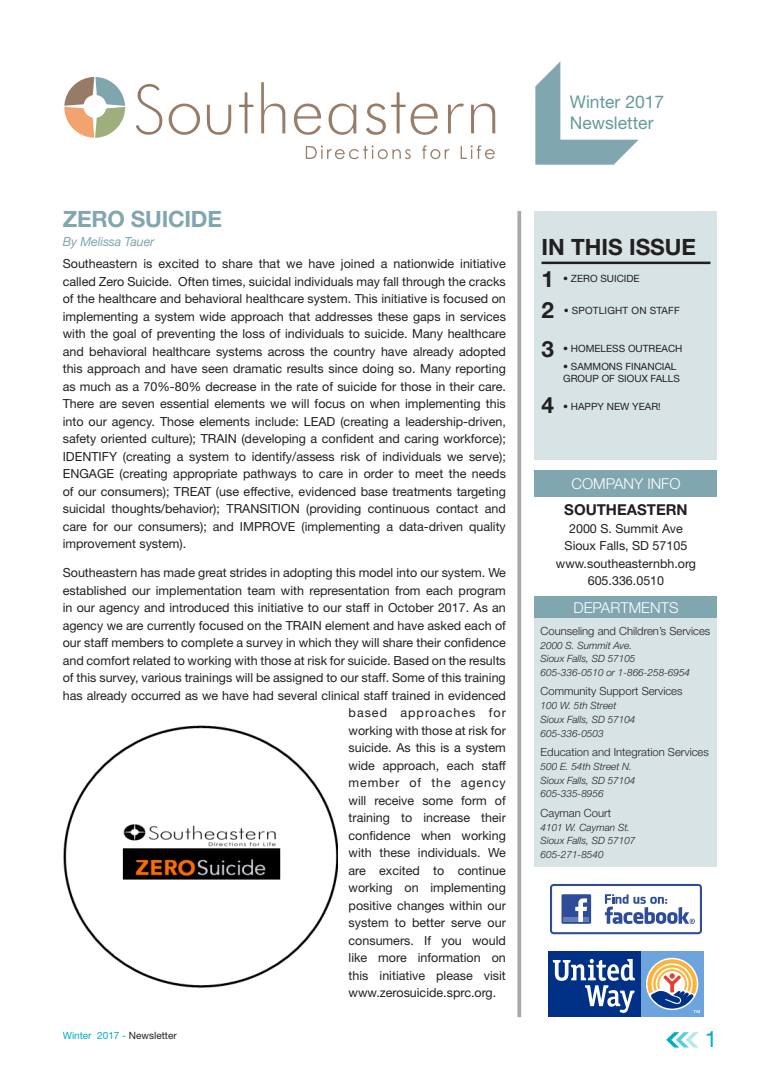
<style>
.page{position:relative;width:780px;height:1088px;background:#fff}
.page>*{position:absolute;margin:0;border:0;box-sizing:border-box;transform-origin:0 0}
.TOC_entry{font:700 22.5px "Helvetica Neue LT Std";color:#231f20}
._02_Article_Title{font:700 22.5px "Helvetica Neue LT Std";letter-spacing:-.01em;color:#80a6af}
.t1{font:22.5px "Helvetica Neue LT Std";color:#00acc8}
.t2{font:17.5px "Helvetica Neue LT Std";color:#699}
._09_Article_Name{font:300 15px "Helvetica Neue LT Std";color:#fff}
.edior{font:700 15px "Helvetica Neue LT Std";color:#231f20}
._05_body_text{font:12.5px/17.5px "Helvetica Neue LT Std";color:#231f20;text-align:justify}
.edior-2{font:12.5px "Helvetica Neue LT Std";color:#231f20}
._05_body_text-2{font:12.5px "Helvetica Neue LT Std";letter-spacing:.08em;color:#231f20}
._05_body_text-3{font:12.5px "Helvetica Neue LT Std";letter-spacing:.07em;color:#231f20}
._02_Article_Title-2{font:italic 12.5px "Helvetica Neue LT Std";letter-spacing:-.01em;color:#80a6af}
.edior-3{font:300 11.25px "Helvetica Neue LT Std";color:#231f20}
.edior-4{font:italic 300 10px "Helvetica Neue LT Std";color:#231f20}
.TOC_entry-2{font:10px/12px "Helvetica Neue LT Std";color:#231f20}
.t3{font:10px "Helvetica Neue LT Std";color:#00acc8}
.TOC_entry-3{font:10px "Helvetica Neue LT Std";letter-spacing:.02em;color:#231f20}
.s1{color:#231f20}
</style>
<div class="page">
<svg style="left:666px;top:1032px;width:32px;height:15px"></svg>
<svg style="left:535px;top:61px;width:103px;height:104px"></svg>
<svg style="left:64px;top:77px;width:61px;height:61px"></svg>
<svg style="left:261px;top:82px;width:24px;height:51px"></svg>
<svg style="left:293px;top:103px;width:28px;height:32px"></svg>
<svg style="left:328px;top:103px;width:28px;height:32px"></svg>
<svg style="left:169px;top:103px;width:31px;height:32px"></svg>
<svg style="left:136px;top:84px;width:27px;height:51px"></svg>
<svg style="left:471px;top:103px;width:24px;height:30px"></svg>
<svg style="left:207px;top:105px;width:24px;height:30px"></svg>
<svg style="left:366px;top:92px;width:72px;height:43px"></svg>
<svg style="left:239px;top:92px;width:14px;height:41px"></svg>
<svg style="left:448px;top:103px;width:16px;height:30px"></svg>
<svg style="left:422px;top:145px;width:27px;height:14px"></svg>
<svg style="left:460px;top:145px;width:35px;height:15px"></svg>
<svg style="left:306px;top:145px;width:105px;height:15px"></svg>
<div style="left:534px;top:470px;width:183px;height:27px;background:#80a6af"></div>
<div style="left:534px;top:618px;width:183px;height:248px;background:#d8e3e6"></div>
<div style="left:534px;top:596px;width:183px;height:22px;background:#80a6af"></div>
<svg style="left:517px;top:211px;width:4px;height:806px;fill:#a8a9ad"></svg>
<div style="left:534px;top:211px;width:183px;height:248px;background:#d8e3e6"></div>
<hr style="left:541px;top:262px;width:169px;height:2px;background:#231f20">
<div style="left:640px;top:951px;width:63px;height:66px;background:#6ea4dd"></div>
<div style="left:548px;top:951px;width:92px;height:66px;background:#003186"></div>
<svg style="left:647px;top:959px;width:52px;height:54px"></svg>
<svg style="left:552px;top:959px;width:83px;height:54px"></svg>
<svg style="left:550px;top:884px;width:152px;height:50px"></svg>
<img style="left:64px;top:725px;width:273px;height:263px">
<p class="_02_Article_Title" style="left:63px;top:205px;width:161px">ZERO SUICIDE</p>
<p class="_02_Article_Title-2" style="left:63px;top:234px;width:93px">By Melissa Tauer</p>
<p class="_05_body_text" style="left:63px;top:255px;width:444px">Southeastern is excited to share that we have joined a nationwide initiative called Zero Suicide. Often times, suicidal individuals may fall through the cracks of the healthcare and behavioral healthcare system. This initiative is focused on implementing a system wide approach that addresses these gaps in services with the goal of preventing the loss of individuals to suicide. Many healthcare and behavioral healthcare systems across the country have already adopted this approach and have seen dramatic results since doing so. Many reporting as much as a 70%-80% decrease in the rate of suicide for those in their care.<br>There are seven essential elements we will focus on when implementing this into our agency. Those elements include: LEAD (creating a leadership-driven, safety oriented culture); TRAIN (developing a confident and caring workforce); IDENTIFY (creating a system to identify/assess risk of individuals we serve); ENGAGE (creating appropriate pathways to care in order to meet the needs of our consumers); TREAT (use effective, evidenced base treatments targeting suicidal thoughts/behavior); TRANSITION (providing continuous contact and care for our consumers); and IMPROVE (implementing a data-driven quality improvement system).</p>
<p class="_05_body_text" style="left:63px;top:564px;width:444px">Southeastern has made great strides in adopting this model into our system. We</p>
<p class="_05_body_text" style="left:63px;top:581px;width:444px">established our implementation team with representation from each program</p>
<p class="_05_body_text" style="left:63px;top:599px;width:444px">in our agency and introduced this initiative to our staff in October 2017. As an</p>
<p class="_05_body_text" style="left:63px;top:616px;width:444px">agency we are currently focused on the TRAIN element and have asked each of</p>
<p class="_05_body_text" style="left:63px;top:634px;width:444px">our staff members to complete a survey in which they will share their confidence</p>
<p class="_05_body_text" style="left:63px;top:651px;width:444px">and comfort related to working with those at risk for suicide. Based on the results</p>
<p class="_05_body_text" style="left:63px;top:669px;width:444px">of this survey, various trainings will be assigned to our staff. Some of this training</p>
<p class="_05_body_text" style="left:63px;top:686px;width:444px">has already occurred as we have had several clinical staff trained in evidenced</p>
<p class="_05_body_text-2" style="left:348px;top:705px;width:159px">based approaches for</p>
<p class="_05_body_text" style="left:348px;top:721px;width:159px">working with those at risk for</p>
<p class="_05_body_text" style="left:348px;top:739px;width:159px">suicide. As this is a system</p>
<p class="_05_body_text" style="left:348px;top:756px;width:159px">wide approach, each staff</p>
<p class="_05_body_text-3" style="left:348px;top:775px;width:159px">member of the agency</p>
<p class="_05_body_text" style="left:348px;top:791px;width:159px">will receive some form of</p>
<p class="_05_body_text" style="left:348px;top:809px;width:159px">training to increase their</p>
<p class="_05_body_text" style="left:348px;top:826px;width:159px">confidence when working</p>
<p class="_05_body_text" style="left:348px;top:844px;width:159px">with these individuals. We</p>
<p class="_05_body_text" style="left:348px;top:861px;width:159px">are excited to continue</p>
<p class="_05_body_text" style="left:348px;top:879px;width:159px">working on implementing</p>
<p class="_05_body_text" style="left:348px;top:896px;width:159px">positive changes within our</p>
<p class="_05_body_text" style="left:348px;top:914px;width:159px">system to better serve our</p>
<p class="_05_body_text" style="left:348px;top:931px;width:159px">consumers. If you would</p>
<p class="_05_body_text" style="left:348px;top:949px;width:159px">like more information on</p>
<p class="_05_body_text" style="left:348px;top:966px;width:159px">this initiative please visit</p>
<p class="_05_body_text" style="left:348px;top:984px;width:149px">www.zerosuicide.sprc.org.</p>
<p class="t3" style="left:63px;top:1029px;width:115px">Winter 2017 - <span class="s1">Newsletter</span></p>
<p class="t2" style="left:570px;top:91px;width:96px">Winter 2017</p>
<p class="t2" style="left:570px;top:112px;width:85px">Newsletter</p>
<p class="TOC_entry" style="left:541px;top:233px;width:156px">IN THIS ISSUE</p>
<p class="TOC_entry" style="left:541px;top:265px;width:14px">1</p>
<p class="TOC_entry-2" style="left:563px;top:273px;width:78px">• ZERO SUICIDE</p>
<p class="TOC_entry" style="left:541px;top:296px;width:14px">2</p>
<p class="TOC_entry-3" style="left:564px;top:305px;width:117px">• SPOTLIGHT ON STAFF</p>
<p class="TOC_entry" style="left:541px;top:335px;width:14px">3</p>
<p class="TOC_entry-2" style="left:563px;top:342px;width:121px">• HOMELESS OUTREACH</p>
<p class="TOC_entry-2" style="left:563px;top:360px;width:118px">• SAMMONS FINANCIAL<br>GROUP OF SIOUX FALLS</p>
<p class="TOC_entry" style="left:541px;top:391px;width:14px">4</p>
<p class="TOC_entry-2" style="left:563px;top:400px;width:99px">• HAPPY NEW YEAR!</p>
<p class="_09_Article_Name" style="left:571px;top:475px;width:110px">COMPANY INFO</p>
<p class="edior" style="left:564px;top:501px;width:125px">SOUTHEASTERN</p>
<p class="edior-2" style="left:569px;top:521px;width:115px">2000 S. Summit Ave</p>
<p class="edior-2" style="left:564px;top:538px;width:124px">Sioux Falls, SD 57105</p>
<p class="edior-2" style="left:556px;top:556px;width:142px">www.southeasternbh.org</p>
<p class="edior-2" style="left:587px;top:573px;width:78px">605.336.0510</p>
<p class="_09_Article_Name" style="left:573px;top:598px;width:107px">DEPARTMENTS</p>
<p class="edior-3" style="left:540px;top:624px;width:171px">Counseling and Children’s Services</p>
<p class="edior-4" style="left:540px;top:639px;width:93px">2000 S. Summit Ave.</p>
<p class="edior-4" style="left:540px;top:653px;width:96px">Sioux Falls, SD 57105</p>
<p class="edior-4" style="left:540px;top:666px;width:151px">605-336-0510 or 1-866-258-6954</p>
<p class="edior-3" style="left:540px;top:684px;width:143px">Community Support Services</p>
<p class="edior-4" style="left:540px;top:700px;width:77px">100 W. 5th Street</p>
<p class="edior-4" style="left:540px;top:713px;width:96px">Sioux Falls, SD 57104</p>
<p class="edior-4" style="left:540px;top:727px;width:64px">605-336-0503</p>
<p class="edior-3" style="left:540px;top:745px;width:170px">Education and Integration Services</p>
<p class="edior-4" style="left:540px;top:760px;width:93px">500 E. 54th Street N.</p>
<p class="edior-4" style="left:540px;top:774px;width:96px">Sioux Falls, SD 57104</p>
<p class="edior-4" style="left:540px;top:788px;width:64px">605-335-8956</p>
<p class="edior-3" style="left:540px;top:806px;width:72px">Cayman Court</p>
<p class="edior-4" style="left:540px;top:821px;width:91px">4101 W. Cayman St.</p>
<p class="edior-4" style="left:540px;top:835px;width:96px">Sioux Falls, SD 57107</p>
<p class="edior-4" style="left:540px;top:848px;width:64px">605-271-8540</p>
<h1 class="t1" style="left:704px;top:1026px;width:14px">1</h1>
</div>
